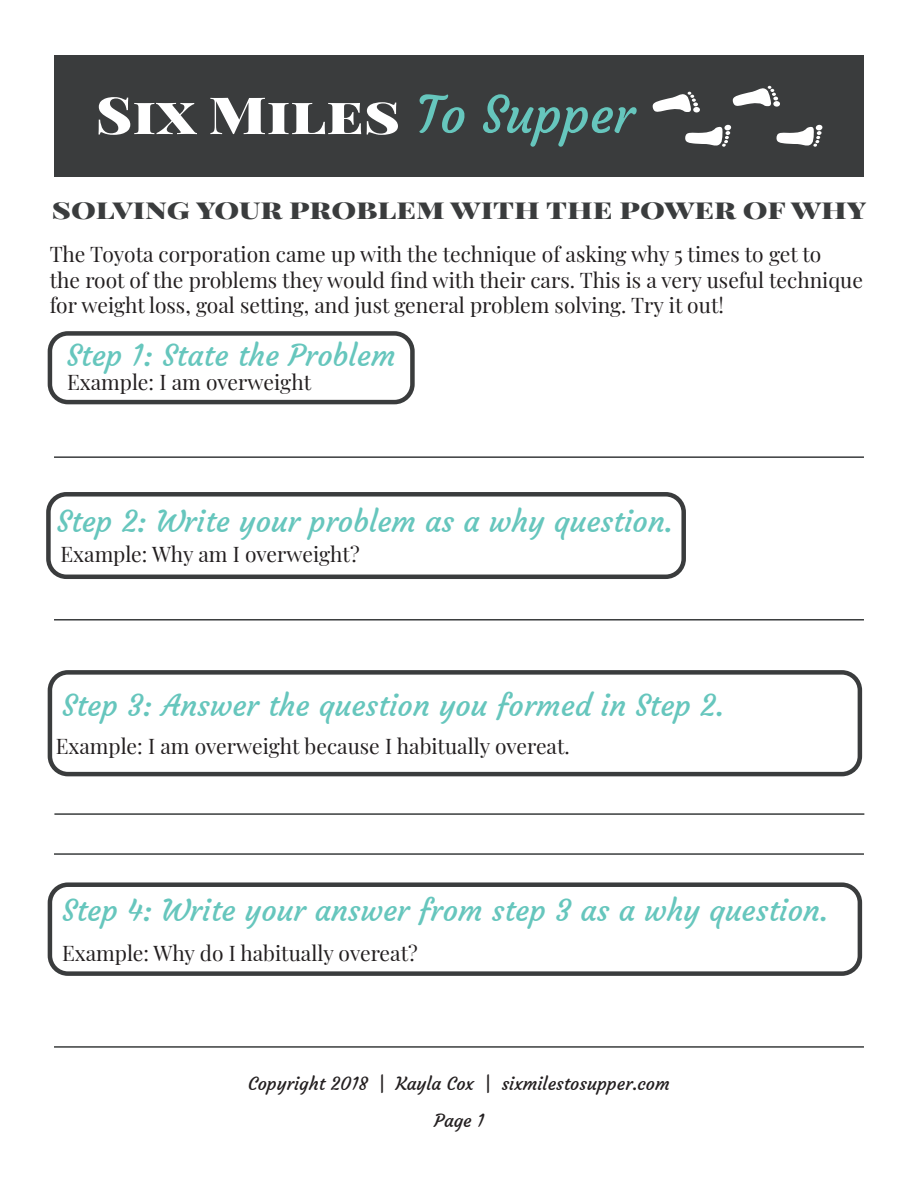
<style>
.page{position:relative;width:918px;height:1188px;background:#fff}
.page>*{position:absolute;margin:0;border:0;box-sizing:border-box;transform-origin:0 0}
.t1{font:900 51.3px "Playfair Display SC";color:#fff;scale:1.17 1}
.t2{font:30px "Courgette";color:#66c6bd}
.t3{font:900 27px "Playfair Display SC";color:#3a3c3d;scale:1.17 1}
.t4{font:21px/25.2px "Playfair Display";color:#231f20}
.t5{font:18px/36.5px "Courgette";color:#231f20;text-align:center}
.s1{font-family:"Courgette";font-weight:400;font-size:50.7px;color:#66c6bd}
</style>
<div class="page">
<div style="left:54px;top:55px;width:810px;height:122px;background:#3a3c3d"></div>
<svg style="left:652px;top:92px;width:46px;height:21px"></svg>
<svg style="left:685px;top:125px;width:45px;height:22px"></svg>
<div style="left:773px;top:101px;width:7px;height:6px;background:#fff;border-radius:50%"></div>
<svg style="left:732px;top:86px;width:46px;height:21px"></svg>
<svg style="left:776px;top:125px;width:46px;height:22px"></svg>
<hr style="left:54px;top:456px;width:810px;height:2px;background:#3a3c3d">
<hr style="left:54px;top:619px;width:810px;height:2px;background:#3a3c3d">
<hr style="left:54px;top:853px;width:810px;height:2px;background:#3a3c3d">
<hr style="left:54px;top:1046px;width:810px;height:2px;background:#3a3c3d">
<div style="left:46px;top:492px;width:640px;height:87px;border:4px solid #3a3c3d;border-radius:18px"></div>
<div style="left:48px;top:331px;width:367px;height:73px;border:4px solid #3a3c3d;border-radius:18px"></div>
<div style="left:48px;top:670px;width:814px;height:106px;border:4px solid #3a3c3d;border-radius:18px"></div>
<div style="left:48px;top:882px;width:814px;height:94px;border:4px solid #3a3c3d;border-radius:18px"></div>
<hr style="left:54px;top:813px;width:810px;height:2px;background:#3a3c3d">
<h1 class="t1" style="left:96px;top:74px;width:462px">Six Miles <span class="s1">To Supper</span></h1>
<p class="t3" style="left:52px;top:187px;width:698px">solving your problem with the power of why</p>
<p class="t4" style="left:50px;top:240px;width:815px">The Toyota corporation came up with the technique of asking why 5 times to get to<br>the root of the problems they would find with their cars. This is a very useful technique for weight loss, goal setting, and just general problem solving. Try it out!</p>
<h2 class="t2" style="left:67px;top:336px;width:330px">Step 1: State the Problem</h2>
<p class="t4" style="left:67px;top:368px;width:245px">Example: I am overweight</p>
<h2 class="t2" style="left:57px;top:502px;width:618px">Step 2: Write your problem as a why question.</h2>
<p class="t4" style="left:61px;top:540px;width:301px">Example: Why am I overweight?</p>
<h2 class="t2" style="left:62px;top:687px;width:663px">Step 3: Answer the question you formed in Step 2.</h2>
<p class="t4" style="left:56px;top:732px;width:516px">Example: I am overweight because I habitually overeat.</p>
<h2 class="t2" style="left:62px;top:892px;width:767px">Step 4: Write your answer from step 3 as a why question.</h2>
<p class="t4" style="left:62px;top:939px;width:357px">Example: Why do I habitually overeat?</p>
<p class="t5" style="left:248px;top:1066px;width:423px">Copyright 2018 | Kayla Cox | sixmilestosupper.com<br>Page 1</p>
</div>
